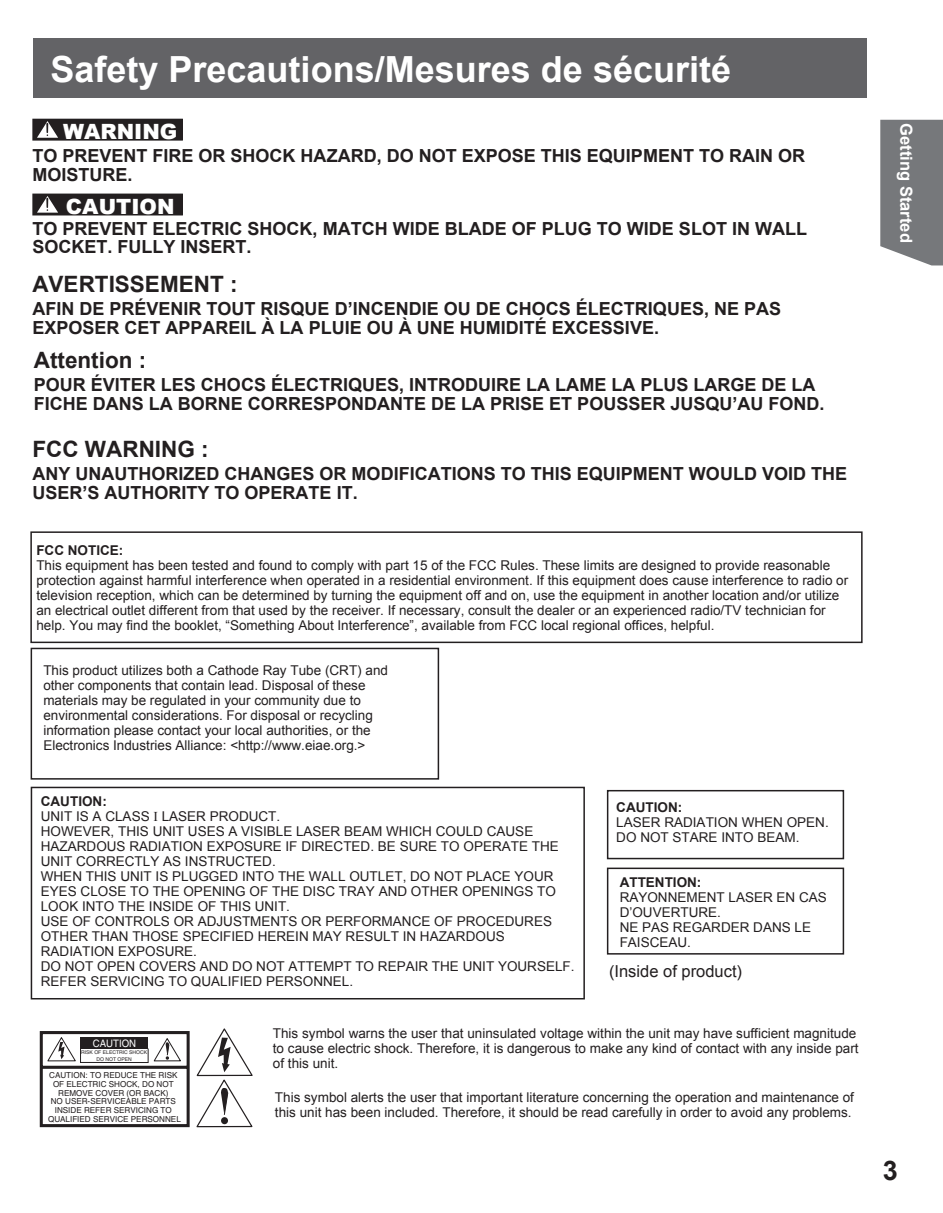
<style>
.page{position:relative;width:943px;height:1213px;background:#fff}
.page>*{position:absolute;margin:0;border:0;box-sizing:border-box;transform-origin:0 0}
.t1{font:700 36px "Arial";color:#fff}
.t2{font:700 27px "Arial";color:#231f20}
.t3{font:700 22.5px "Arial";color:#231f20}
.t4{font:900 21px "Arial";color:#fff}
.t5{font:700 18px/18.8px "Arial";color:#231f20}
.t6{font:16.5px "Arial";color:#231f20}
.t7{font:700 16.5px "Arial";color:#fff}
.t8{font:13.5px/15px "Arial";color:#231f20}
.t9{font:700 13.5px "Arial";color:#231f20}
.t10{font:10.2px "Helvetica";color:#fff;scale:.94 1}
.t11{font:8.25px/8.7px "Helvetica";color:#231f20;text-align:center}
.t12{font:5.1px/6.1px "Helvetica";color:#231f20;text-align:center}
.s1{font-weight:700}
.s2{font-family:"Times New Roman"}
</style>
<div class="page">
<svg style="left:880px;top:120px;width:62px;height:145px;background:#7e8083"></svg>
<div style="left:33px;top:38px;width:833px;height:59px;background:#636366"></div>
<div style="left:33px;top:119px;width:149px;height:21px;background:#231f20"></div>
<div style="left:32px;top:119px;width:151px;height:22px;border:2px solid #231f20"></div>
<svg style="left:37px;top:121px;width:21px;height:17px"></svg>
<div style="left:33px;top:194px;width:149px;height:21px;background:#231f20"></div>
<div style="left:32px;top:193px;width:151px;height:22px;border:2px solid #231f20"></div>
<svg style="left:37px;top:196px;width:21px;height:16px"></svg>
<svg style="left:30px;top:531px;width:833px;height:469px"></svg>
<svg style="left:39px;top:1028px;width:213px;height:100px"></svg>
<h1 class="t1" style="left:50px;top:49px;width:682px">Safety Precautions/Mesures de sécurité</h1>
<h3 class="t4" style="left:63px;top:115px;width:116px">WARNING</h3>
<h3 class="t5" style="left:32px;top:146px;width:774px">TO PREVENT FIRE OR SHOCK HAZARD, DO NOT EXPOSE THIS EQUIPMENT TO RAIN OR<br>MOIS TURE.</h3>
<h3 class="t4" style="left:66px;top:190px;width:110px">CAUTION</h3>
<h3 class="t5" style="left:32px;top:219px;width:776px">TO PREVENT ELECTRIC SHOCK, MATCH WIDE BLADE OF PLUG TO WIDE SLOT IN WALL<br>SOCKET. FULLY INSERT.</h3>
<h3 class="t3" style="left:32px;top:271px;width:207px">AVERTISSEMENT :</h3>
<h3 class="t5" style="left:32px;top:299px;width:750px">AFIN DE PRÉVENIR TOUT RISQUE D’INCENDIE OU DE CHOCS ÉLECTRIQUES, NE PAS<br>EXPOSER CET APPAREIL À LA PLUIE OU À UNE HUMIDITÉ EXCESSIVE.</h3>
<h3 class="t3" style="left:34px;top:347px;width:114px">Attention :</h3>
<h3 class="t5" style="left:34px;top:375px;width:792px">POUR ÉVITER LES CHOCS ÉLECTRIQUES, INTRODUIRE LA LAME LA PLUS LARGE DE LA<br>FICHE DANS LA BORNE CORRESPONDANTE DE LA PRISE ET POUSSER JUSQU’AU FOND.</h3>
<h3 class="t3" style="left:32px;top:436px;width:178px">FCC WARNING :</h3>
<h3 class="t5" style="left:32px;top:464px;width:816px">ANY UNAUTHORIZED CHANGES OR MODIFICATIONS TO THIS EQUIPMENT WOULD VOID THE<br>USER’S AUTHORITY TO OPERATE IT.</h3>
<p class="t9" style="left:36px;top:542px;width:88px">FCC NOTICE:</p>
<p class="t8" style="left:36px;top:557px;width:813px">This equipment has been tested and found to comply with part 15 of the FCC Rules. These limits are designed to provide reasonable protection against harmful interference when operated in a residential environment. If this equipment does cause interference to radio or television reception, which can be determined by turning the equipment off and on, use the equipment in another location and/or utilize an electrical outlet different from that used by the receiver. If necessary, consult the dealer or an experienced radio/TV technician for help. You may find the booklet, “Something About Interference”, available from FCC local regional offices, helpful.</p>
<p class="t8" style="left:43px;top:663px;width:346px">This product utilizes both a Cathode Ray Tube (CRT) and other components that contain lead. Disposal of these materials may be regulated in your community due to environmental considerations. For disposal or recycling information please contact your local authorities, or the Electronics Industries Alliance: &lt;http://www.eiae.org.&gt;</p>
<p class="t8" style="left:41px;top:794px;width:535px"><span class="s1">CAUTION:<br></span>UNIT IS A CLASS <span class="s2">I</span> LASER PRODUCT.<br>HOWEVER, THIS UNIT USES A VISIBLE LASER BEAM WHICH COULD CAUSE HAZARDOUS RADIATION EXPOSURE IF DIRECTED. BE SURE TO OPERATE THE UNIT CORRECTLY AS INSTRUCTED.<br>WHEN THIS UNIT IS PLUGGED INTO THE WALL OUTLET, DO NOT PLACE YOUR EYES CLOSE TO THE OPENING OF THE DISC TRAY AND OTHER OPENINGS TO LOOK INTO THE INSIDE OF THIS UNIT.<br>USE OF CONTROLS OR ADJUSTMENTS OR PERFORMANCE OF PROCEDURES OTHER THAN THOSE SPECIFIED HEREIN MAY RESULT IN HAZARDOUS RADIATION EXPOSURE.<br>DO NOT OPEN COVERS AND DO NOT ATTEMPT TO REPAIR THE UNIT YOURSELF.<br>REFER SERVICING TO QUALIFIED PERSONNEL.</p>
<p class="t9" style="left:616px;top:799px;width:67px">CAUTION:</p>
<p class="t8" style="left:616px;top:814px;width:214px">LASER RADIATION WHEN OPEN.<br>DO NOT STARE INTO BEAM.</p>
<p class="t9" style="left:619px;top:874px;width:83px">ATTENTION:</p>
<p class="t8" style="left:619px;top:889px;width:209px">RAYONNEMENT LASER EN CAS<br>D’OUVERTURE.<br>NE PAS REGARDER DANS LE<br>FAISCEAU.</p>
<p class="t6" style="left:608px;top:962px;width:134px">(Inside of product)</p>
<p class="t10" style="left:93px;top:1039px;width:48px">CAUTION</p>
<p class="t12" style="left:81px;top:1049px;width:68px">RISK OF ELECTRIC SHOCK<br>DO NOT OPEN</p>
<p class="t11" style="left:48px;top:1071px;width:134px">CAUTION: TO REDUCE THE RISK<br>OF ELECTRIC SHOCK, DO NOT<br>REMOVE COVER (OR BACK)<br>NO USER-SERVICEABLE PARTS<br>INSIDE REFER SERVICING TO<br>QUALIFIED SERVICE PERSONNEL</p>
<p class="t8" style="left:273px;top:1025px;width:587px">This symbol warns the user that uninsulated voltage within the unit may have sufficient magnitude to cause electric shock. Therefore, it is dangerous to make any kind of contact with any inside part of this unit.</p>
<p class="t8" style="left:275px;top:1089px;width:580px">This symbol alerts the user that important literature concerning the operation and main te nance of this unit has been included. Therefore, it should be read carefully in order to avoid any problems.</p>
<p class="t7" style="left:915px;top:123px;width:121px;rotate:90deg">Getting Started</p>
<h2 class="t2" style="left:882px;top:1155px;width:17px">3</h2>
</div>
